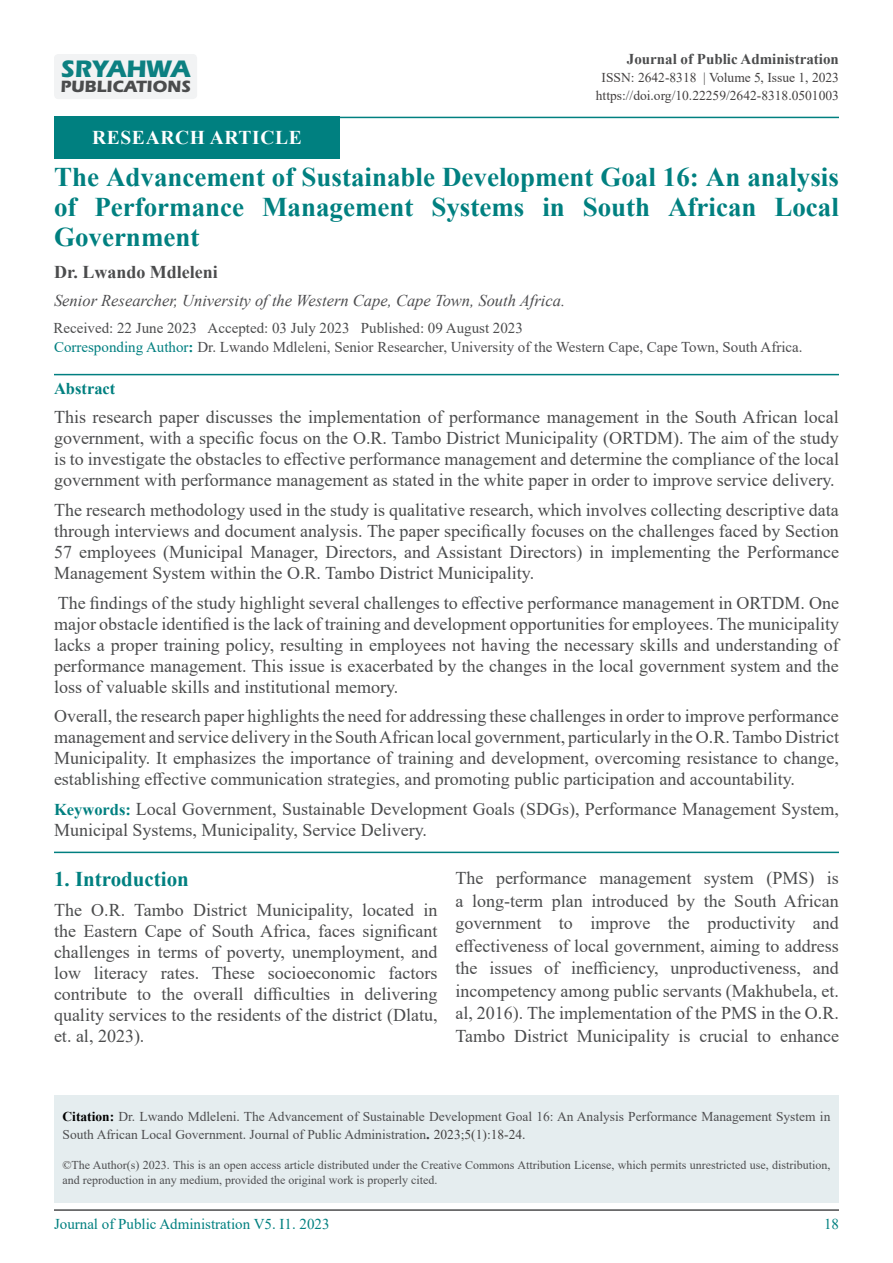
<style>
.page{position:relative;width:893px;height:1263px;background:#fff}
.page>*{position:absolute;margin:0;border:0;box-sizing:border-box;transform-origin:0 0}
.Heading_3{font:700 27px/30px "Times New Roman";color:#008080;text-align:justify}
.t1{font:700 24.75px "ITC Eras Std";color:#0c8081}
.Normal__Web{font:700 21px "Times New Roman";color:#008080}
.t2{font:700 19.5px "Times New Roman";letter-spacing:.035em;color:#fff}
.Normal__Web-2{font:18px/21px "Times New Roman";color:#4b4c4d;text-align:justify}
.t3{font:700 18px "Times New Roman";color:#4b4c4d}
.t4{font:700 16.95px "ITC Eras Std";color:#4b4c4d}
.t5{font:italic 16.5px "Times New Roman";color:#4d4d4f}
.t6{font:700 16.5px "Times New Roman";color:#008080}
.t7{font:15px "Times New Roman";color:#4d4d4f}
.t8{font:15px "Times New Roman";color:#4b4c4d}
.t9{font:15px "Times New Roman";color:#008080}
.t10{font:700 15px "Times New Roman";color:#4b4c4d}
.t11{font:13.5px/18px "Times New Roman";color:#4d4d4f}
.t12{font:13.5px/18px "Times New Roman";color:#434040;text-align:center}
.t13{font:12px/15px "Times New Roman";color:#4d4d4f}
.s1{color:#007f80}
.s2{font-weight:700;color:#007f80}
.s3{font-weight:700;font-size:16.5px;color:#008080}
.s4{font-weight:700;color:#000}
.s5{color:#434040}
.s6{font-weight:700;font-size:15px;color:#434040}
</style>
<div class="page">
<hr style="left:54px;top:1209px;width:785px;height:2px;background:#4b4c4d">
<div style="left:54px;top:54px;width:143px;height:45px;background:#f2f3f4;border-radius:4px"></div>
<hr style="left:54px;top:117px;width:785px;height:1px;background:#008080">
<div style="left:54px;top:117px;width:286px;height:42px;background:#008080"></div>
<hr style="left:54px;top:374px;width:785px;height:1px;background:#007f80">
<hr style="left:54px;top:852px;width:785px;height:1px;background:#007f80">
<div style="left:54px;top:1095px;width:785px;height:108px;background:#e5edef"></div>
<p class="t1" style="left:60px;top:55px;width:131px">SRYAHWA</p>
<p class="t4" style="left:60px;top:77px;width:132px">PUBLICATIONS</p>
<p class="t10" style="left:627px;top:48px;width:214px">Journal of Public Administration</p>
<p class="t12" style="left:596px;top:68px;width:245px">ISSN: 2642-8318 | Volume 5, Issue 1, 2023 https://doi.org/10.22259/2642-8318.0501003</p>
<p class="t2" style="left:92px;top:124px;width:211px">RESEARCH ARTICLE</p>
<p class="Heading_3" style="left:54px;top:161px;width:786px">The Advancement of Sustainable Development Goal 16: An analysis of Performance Management Systems in South African Local Government</p>
<p class="t3" style="left:54px;top:259px;width:165px">Dr. Lwando Mdleleni</p>
<p class="t5" style="left:54px;top:289px;width:513px">Senior Researcher, University of the Western Cape, Cape Town, South Africa.</p>
<p class="t8" style="left:53px;top:317px;width:471px">Received: 22 June 2023 Accepted: 03 July 2023 Published: 09 August 2023</p>
<p class="t7" style="left:54px;top:337px;width:750px"><span class="s1">Corresponding Author</span><span class="s2">:</span> Dr. Lwando Mdleleni, Senior Researcher, University of the Western Cape, Cape Town, South Africa.</p>
<p class="t6" style="left:54px;top:376px;width:63px">Abstract</p>
<p class="Normal__Web-2" style="left:54px;top:406px;width:786px">This research paper discusses the implementation of performance management in the South African local government, with a specific focus on the O.R. Tambo District Municipality (ORTDM). The aim of the study is to investigate the obstacles to effective performance management and determine the compliance of the local government with performance management as stated in the white paper in order to improve service delivery.</p>
<p class="Normal__Web-2" style="left:54px;top:499px;width:786px">The research methodology used in the study is qualitative research, which involves collecting descriptive data through interviews and document analysis. The paper specifically focuses on the challenges faced by Section 57 employees (Municipal Manager, Directors, and Assistant Directors) in implementing the Performance Management System within the O.R. Tambo District Municipality.</p>
<p class="Normal__Web-2" style="left:54px;top:591px;width:786px">The findings of the study highlight several challenges to effective performance management in ORTDM. One major obstacle identified is the lack of training and development opportunities for employees. The municipality lacks a proper training policy, resulting in employees not having the necessary skills and understanding of performance management. This issue is exacerbated by the changes in the local government system and the loss of valuable skills and institutional memory.</p>
<p class="Normal__Web-2" style="left:54px;top:705px;width:786px">Overall, the research paper highlights the need for addressing these challenges in order to improve performance management and service delivery in the South African local government, particularly in the O.R. Tambo District Municipality. It emphasizes the importance of training and development, overcoming resistance to change, establishing effective communication strategies, and promoting public participation and accountability.</p>
<p class="Normal__Web-2" style="left:54px;top:798px;width:786px"><span class="s3">Keywords:</span> Local Government, Sustainable Development Goals (SDGs), Performance Management System,<br>Municipal Systems, Municipality, Service Delivery.</p>
<p class="Normal__Web" style="left:54px;top:864px;width:136px">1. Introduction</p>
<p class="Normal__Web-2" style="left:54px;top:898px;width:385px">The O.R. Tambo District Municipality, located in the Eastern Cape of South Africa, faces significant challenges in terms of poverty, unemployment, and low literacy rates. These socioeconomic factors contribute to the overall difficulties in delivering quality services to the residents of the district (Dlatu, et. al, 2023).</p>
<p class="Normal__Web-2" style="left:455px;top:866px;width:385px;line-height:22.5px">The performance management system (PMS) is a long-term plan introduced by the South African government to improve the productivity and effectiveness of local government, aiming to address the issues of inefficiency, unproductiveness, and incompetency among public servants (Makhubela, et. al, 2016). The implementation of the PMS in the O.R.<br>Tambo District Municipality is crucial to enhance</p>
<p class="t11" style="left:63px;top:1107px;width:769px"><span class="s4">Citation:</span> Dr. Lwando Mdleleni<span class="s5">.</span> The Advancement of Sustainable Development Goal 16: An Analysis Performance Management System in<br>South African Local Government<span class="s5">.</span> Journal of Public Administration<span class="s6">.</span> <span class="s5">2023;5(1):18-24.</span></p>
<p class="t13" style="left:63px;top:1157px;width:769px"><span class="s5">©</span>The Author(s) 2023. This is an open access article distributed under the Creative Commons Attribution License, which permits unrestricted use, distribution, and reproduction in any medium, provided the original work is properly cited.</p>
<p class="t9" style="left:54px;top:1213px;width:277px">Journal of Public Administration V5. I1. 2023</p>
<p class="t9" style="left:824px;top:1213px;width:16px">18</p>
</div>
